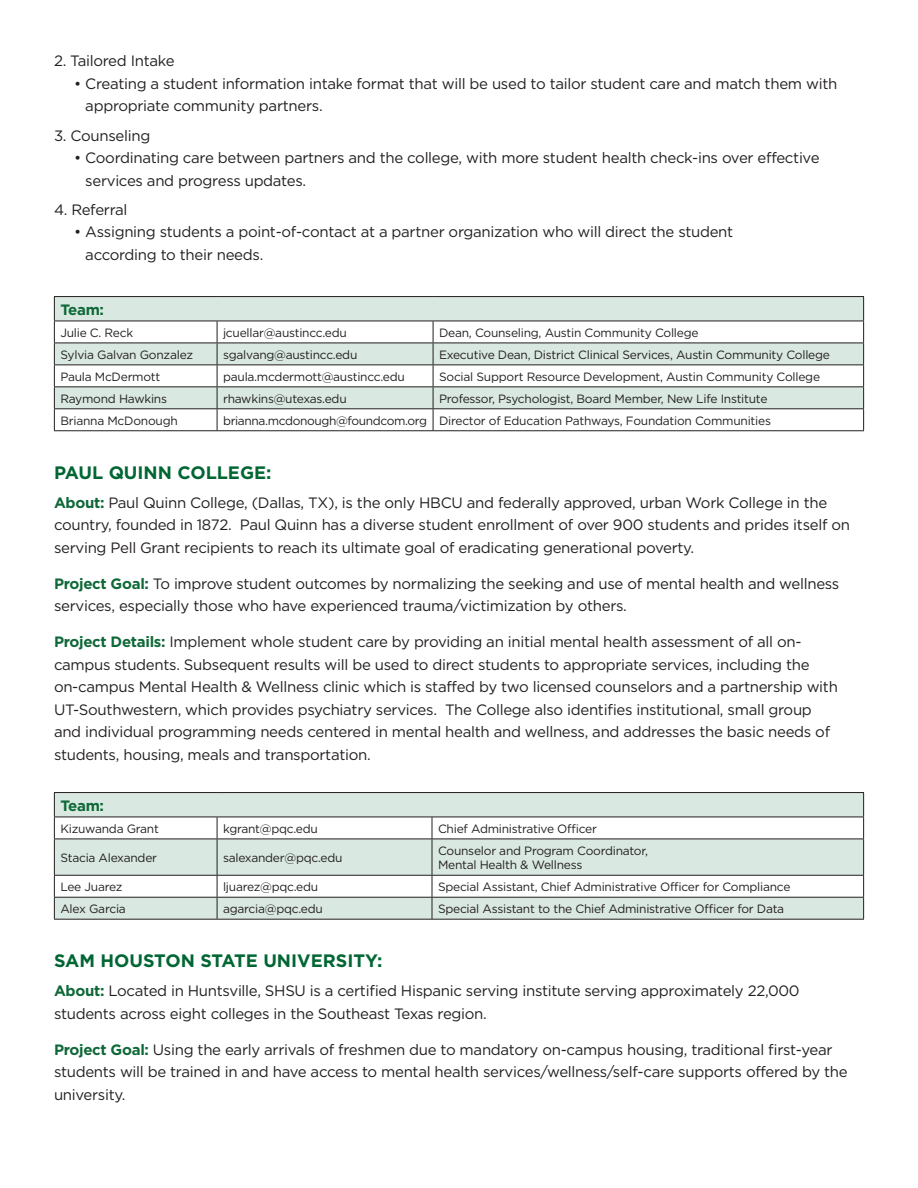
<style>
.page{position:relative;width:918px;height:1188px;background:#fff}
.page>*{position:absolute;margin:0;border:0;box-sizing:border-box;transform-origin:0 0}
.t1{font:700 18px "Gotham HTF";color:#063}
.t2{font:15px/22.5px "Gotham HTF";letter-spacing:-.02em;color:#231f20}
.t3{font:700 15px "Gotham HTF";letter-spacing:-.02em;color:#0f6838}
.t4{font:12px/14.4px "Gotham HTF";letter-spacing:-.02em;color:#231f20}
.s1{font-weight:700;color:#0f6838}
</style>
<div class="page">
<svg style="left:55px;top:297px;width:808px;height:111px;fill:#d9e8e0"></svg>
<hr style="left:217px;top:321px;width:216px;height:1px;background:#231f20">
<hr style="left:433px;top:321px;width:431px;height:1px;background:#231f20">
<hr style="left:54px;top:296px;width:163px;height:1px;background:#231f20">
<hr style="left:217px;top:296px;width:216px;height:1px;background:#231f20">
<hr style="left:433px;top:296px;width:431px;height:1px;background:#231f20">
<hr style="left:54px;top:321px;width:163px;height:1px;background:#231f20">
<hr style="left:54px;top:343px;width:163px;height:1px;background:#231f20">
<hr style="left:217px;top:343px;width:216px;height:1px;background:#231f20">
<hr style="left:433px;top:343px;width:431px;height:1px;background:#231f20">
<hr style="left:54px;top:365px;width:163px;height:1px;background:#231f20">
<hr style="left:217px;top:365px;width:216px;height:1px;background:#231f20">
<hr style="left:433px;top:365px;width:431px;height:1px;background:#231f20">
<hr style="left:54px;top:386px;width:163px;height:1px;background:#231f20">
<hr style="left:217px;top:386px;width:216px;height:1px;background:#231f20">
<hr style="left:433px;top:386px;width:431px;height:1px;background:#231f20">
<hr style="left:54px;top:408px;width:163px;height:1px;background:#231f20">
<svg style="left:54px;top:297px;width:1px;height:133px"></svg>
<hr style="left:217px;top:408px;width:216px;height:1px;background:#231f20">
<svg style="left:217px;top:321px;width:1px;height:109px"></svg>
<hr style="left:433px;top:408px;width:431px;height:1px;background:#231f20">
<svg style="left:433px;top:321px;width:1px;height:109px"></svg>
<svg style="left:863px;top:297px;width:1px;height:133px"></svg>
<hr style="left:54px;top:430px;width:163px;height:1px;background:#231f20">
<hr style="left:217px;top:430px;width:216px;height:1px;background:#231f20">
<hr style="left:433px;top:430px;width:431px;height:1px;background:#231f20">
<svg style="left:55px;top:793px;width:808px;height:126px;fill:#d9e8e0"></svg>
<hr style="left:217px;top:817px;width:215px;height:1px;background:#231f20">
<hr style="left:432px;top:817px;width:432px;height:1px;background:#231f20">
<hr style="left:54px;top:792px;width:163px;height:1px;background:#231f20">
<hr style="left:217px;top:792px;width:215px;height:1px;background:#231f20">
<hr style="left:432px;top:792px;width:432px;height:1px;background:#231f20">
<hr style="left:54px;top:817px;width:163px;height:1px;background:#231f20">
<svg style="left:54px;top:793px;width:1px;height:46px"></svg>
<svg style="left:217px;top:817px;width:1px;height:22px"></svg>
<svg style="left:432px;top:817px;width:1px;height:22px"></svg>
<svg style="left:863px;top:793px;width:1px;height:46px"></svg>
<hr style="left:54px;top:839px;width:163px;height:1px;background:#231f20">
<hr style="left:54px;top:839px;width:1px;height:36px;background:#231f20">
<hr style="left:217px;top:839px;width:215px;height:1px;background:#231f20">
<hr style="left:217px;top:839px;width:1px;height:36px;background:#231f20">
<hr style="left:432px;top:839px;width:432px;height:1px;background:#231f20">
<hr style="left:432px;top:839px;width:1px;height:36px;background:#231f20">
<hr style="left:863px;top:839px;width:1px;height:36px;background:#231f20">
<hr style="left:54px;top:875px;width:163px;height:1px;background:#231f20">
<hr style="left:217px;top:875px;width:215px;height:1px;background:#231f20">
<hr style="left:432px;top:875px;width:432px;height:1px;background:#231f20">
<hr style="left:54px;top:897px;width:163px;height:1px;background:#231f20">
<svg style="left:54px;top:876px;width:1px;height:43px"></svg>
<hr style="left:217px;top:897px;width:215px;height:1px;background:#231f20">
<svg style="left:217px;top:876px;width:1px;height:43px"></svg>
<hr style="left:432px;top:897px;width:432px;height:1px;background:#231f20">
<svg style="left:432px;top:876px;width:1px;height:43px"></svg>
<svg style="left:863px;top:876px;width:1px;height:43px"></svg>
<hr style="left:54px;top:919px;width:163px;height:1px;background:#231f20">
<hr style="left:217px;top:919px;width:215px;height:1px;background:#231f20">
<hr style="left:432px;top:919px;width:432px;height:1px;background:#231f20">
<p class="t2" style="left:54px;top:50px;width:122px">2. Tailored Intake</p>
<p class="t2" style="left:85px;top:72px;width:754px;text-indent:-11px">• Creating a student information intake format that will be used to tailor student care and match them with appropriate community partners.</p>
<p class="t2" style="left:54px;top:124px;width:98px">3. Counseling</p>
<p class="t2" style="left:85px;top:146px;width:736px;text-indent:-11px">• Coordinating care between partners and the college, with more student health check-ins over effective services and progress updates.</p>
<p class="t2" style="left:54px;top:198px;width:75px">4. Referral</p>
<p class="t2" style="left:85px;top:221px;width:649px;text-indent:-11px">• Assigning students a point-of-contact at a partner organization who will direct the student according to their needs.</p>
<p class="t3" style="left:60px;top:301px;width:45px">Team:</p>
<p class="t4" style="left:60px;top:325px;width:74px">Julie C. Reck</p>
<p class="t4" style="left:223px;top:325px;width:125px">jcuellar@austincc.edu</p>
<p class="t4" style="left:439px;top:325px;width:261px">Dean, Counseling, Austin Community College</p>
<p class="t4" style="left:60px;top:347px;width:134px">Sylvia Galvan Gonzalez</p>
<p class="t4" style="left:223px;top:347px;width:136px">sgalvang@austincc.edu</p>
<p class="t4" style="left:439px;top:347px;width:392px">Executive Dean, District Clinical Services, Austin Community College</p>
<p class="t4" style="left:60px;top:369px;width:102px">Paula McDermott</p>
<p class="t4" style="left:223px;top:369px;width:183px">paula.mcdermott@austincc.edu</p>
<p class="t4" style="left:439px;top:369px;width:383px">Social Support Resource Development, Austin Community College</p>
<p class="t4" style="left:60px;top:391px;width:108px">Raymond Hawkins</p>
<p class="t4" style="left:223px;top:391px;width:125px">rhawkins@utexas.edu</p>
<p class="t4" style="left:439px;top:391px;width:330px">Professor, Psychologist, Board Member, New Life Institute</p>
<p class="t4" style="left:60px;top:413px;width:119px">Brianna McDonough</p>
<p class="t4" style="left:223px;top:413px;width:205px">brianna.mcdonough@foundcom.org</p>
<p class="t4" style="left:439px;top:413px;width:333px">Director of Education Pathways, Foundation Communities</p>
<p class="t1" style="left:54px;top:462px;width:219px">PAUL QUINN COLLEGE:</p>
<p class="t2" style="left:54px;top:491px;width:798px"><span class="s1">About:</span> Paul Quinn College, (Dallas, TX), is the only HBCU and federally approved, urban Work College in the country, founded in 1872. Paul Quinn has a diverse student enrollment of over 900 students and prides itself on serving Pell Grant recipients to reach its ultimate goal of eradicating generational poverty.</p>
<p class="t2" style="left:54px;top:572px;width:787px"><span class="s1">Project Goal:</span> To improve student outcomes by normalizing the seeking and use of mental health and wellness services, especially those who have experienced trauma/victimization by others.</p>
<p class="t2" style="left:54px;top:631px;width:785px"><span class="s1">Project Details:</span> Implement whole student care by providing an initial mental health assessment of all on&shy;campus students. Subsequent results will be used to direct students to appropriate services, including the on-campus Mental Health &amp; Wellness clinic which is staffed by two licensed counselors and a partnership with UT-Southwestern, which provides psychiatry services. The College also identifies institutional, small group and individual programming needs centered in mental health and wellness, and addresses the basic needs of students, housing, meals and transportation.</p>
<p class="t3" style="left:60px;top:797px;width:45px">Team:</p>
<p class="t4" style="left:60px;top:821px;width:100px">Kizuwanda Grant</p>
<p class="t4" style="left:223px;top:821px;width:96px">kgrant@pqc.edu</p>
<p class="t4" style="left:438px;top:821px;width:160px">Chief Administrative Officer</p>
<p class="t4" style="left:60px;top:850px;width:98px">Stacia Alexander</p>
<p class="t4" style="left:223px;top:850px;width:121px">salexander@pqc.edu</p>
<p class="t4" style="left:438px;top:843px;width:211px">Counselor and Program Coordinator,<br>Mental Health &amp; Wellness</p>
<p class="t4" style="left:60px;top:880px;width:64px">Lee Juarez</p>
<p class="t4" style="left:223px;top:880px;width:97px">ljuarez@pqc.edu</p>
<p class="t4" style="left:438px;top:880px;width:354px">Special Assistant, Chief Administrative Officer for Compliance</p>
<p class="t4" style="left:60px;top:902px;width:67px">Alex Garcia</p>
<p class="t4" style="left:223px;top:902px;width:101px">agarcia@pqc.edu</p>
<p class="t4" style="left:438px;top:902px;width:348px">Special Assistant to the Chief Administrative Officer for Data</p>
<p class="t1" style="left:54px;top:950px;width:330px">SAM HOUSTON STATE UNIVERSITY:</p>
<p class="t2" style="left:54px;top:979px;width:747px"><span class="s1">About:</span> Located in Huntsville, SHSU is a certified Hispanic serving institute serving approximately 22,000 students across eight colleges in the Southeast Texas region.</p>
<p class="t2" style="left:54px;top:1038px;width:795px"><span class="s1">Project Goal:</span> Using the early arrivals of freshmen due to mandatory on-campus housing, traditional first-year students will be trained in and have access to mental health services/wellness/self-care supports offered by the university.</p>
</div>
